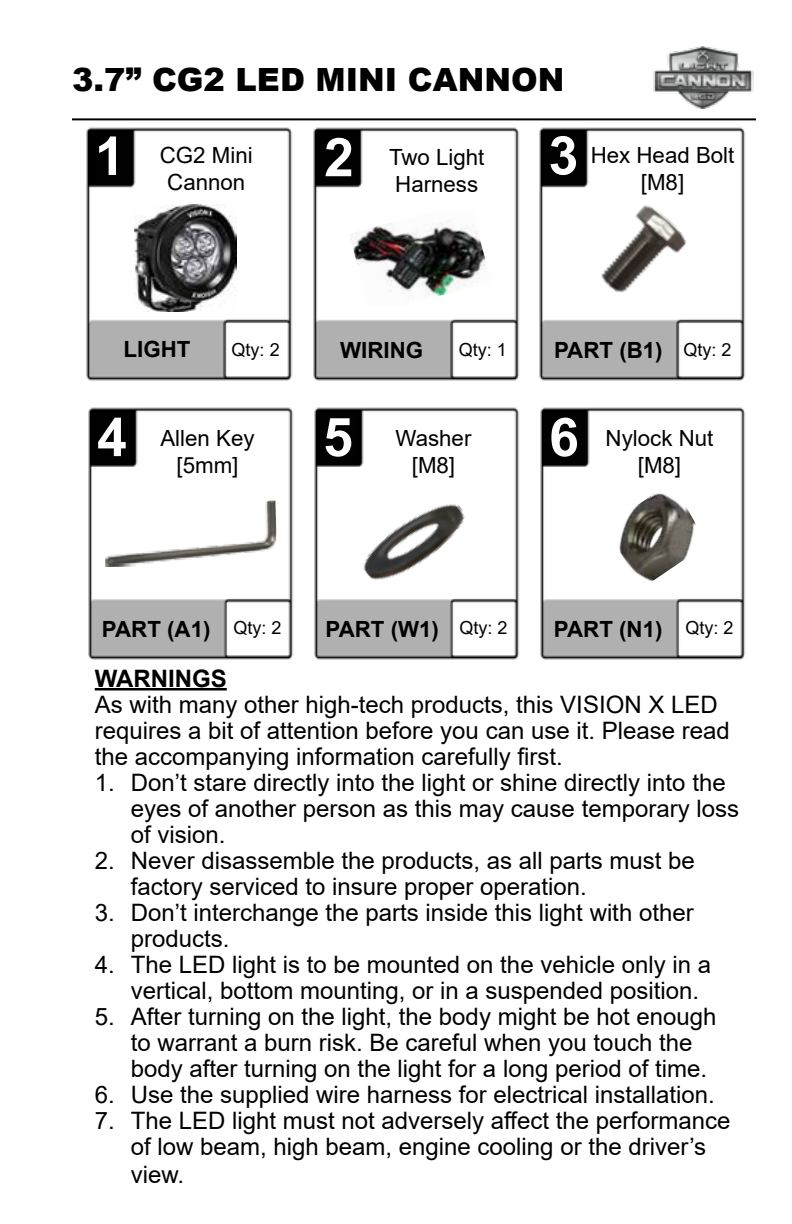
<style>
.page{position:relative;width:792px;height:1224px;background:#fff}
.page>*{position:absolute;margin:0;border:0;box-sizing:border-box;transform-origin:0 0}
.t1{font:700 53.6px "Arial";color:#fff}
.t2{font:900 32px "Arial";color:#000}
.t3{font:24px/26px "Arial";color:#000}
.t4{font:700 24px "Arial";color:#000}
.t5{font:22.4px/26.8px "Arial";color:#000;text-align:center}
.t6{font:700 22.4px "Arial";color:#000}
.t7{font:18px "Arial";color:#000}
.s1{font-weight:400;font-size:18px}
</style>
<div class="page">
<hr style="left:72px;top:118px;width:684px;height:2px;background:#000">
<img style="left:653px;top:46px;width:101px;height:63px">
<hr style="left:95px;top:688px;width:132px;height:2px;background:#000">
<img style="left:86px;top:127px;width:207px;height:254px">
<img style="left:88px;top:407px;width:206px;height:253px">
<img style="left:313px;top:127px;width:207px;height:254px">
<img style="left:539px;top:127px;width:207px;height:254px">
<img style="left:568px;top:186px;width:134px;height:137px">
<img style="left:104px;top:501px;width:173px;height:66px">
<img style="left:349px;top:210px;width:143px;height:95px">
<img style="left:314px;top:407px;width:206px;height:253px">
<img style="left:540px;top:407px;width:206px;height:253px">
<img style="left:359px;top:484px;width:111px;height:114px">
<img style="left:606px;top:482px;width:101px;height:107px">
<img style="left:134px;top:204px;width:103px;height:107px">
<h2 class="t2" style="left:72px;top:56px;width:494px">3.7” CG2 LED MINI CANNON</h2>
<h1 class="t1" style="left:95px;top:118px;width:31px">1</h1>
<h1 class="t1" style="left:324px;top:120px;width:31px">2</h1>
<h1 class="t1" style="left:549px;top:118px;width:31px">3</h1>
<p class="t5" style="left:160px;top:142px;width:94px">CG2 Mini<br>Cannon</p>
<p class="t5" style="left:389px;top:144px;width:97px;text-align:left">Two Light<br>Harness</p>
<p class="t5" style="left:591px;top:142px;width:145px">Hex Head Bolt [M8]</p>
<p class="t6" style="left:124px;top:333px;width:68px">LIGHT</p>
<p class="t6" style="left:340px;top:334px;width:85px">WIRING</p>
<p class="t7" style="left:232px;top:337px;width:50px">Qty: 2</p>
<p class="t7" style="left:459px;top:337px;width:50px">Qty: 1</p>
<p class="t6" style="left:554px;top:334px;width:179px">PART (B1) <span class="s1">Qty: 2</span></p>
<h1 class="t1" style="left:97px;top:400px;width:31px">4</h1>
<p class="t5" style="left:160px;top:425px;width:96px">Allen Key [5mm]</p>
<h1 class="t1" style="left:323px;top:399px;width:31px">5</h1>
<p class="t5" style="left:395px;top:425px;width:77px">Washer [M8]</p>
<h1 class="t1" style="left:549px;top:399px;width:31px">6</h1>
<p class="t5" style="left:606px;top:425px;width:109px">Nylock Nut [M8]</p>
<p class="t6" style="left:102px;top:613px;width:110px">PART (A1)</p>
<p class="t7" style="left:234px;top:615px;width:50px">Qty: 2</p>
<p class="t6" style="left:326px;top:613px;width:115px">PART (W1)</p>
<p class="t7" style="left:460px;top:615px;width:50px">Qty: 2</p>
<p class="t6" style="left:554px;top:613px;width:110px">PART (N1)</p>
<p class="t7" style="left:686px;top:615px;width:50px">Qty: 2</p>
<p class="t4" style="left:95px;top:661px;width:133px">WARNINGS</p>
<p class="t3" style="left:95px;top:691px;width:637px">As with many other high-tech products, this VISION X LED requires a bit of attention before you can use it. Please read the accompanying information carefully first.</p>
<p class="t3" style="left:131px;top:769px;width:610px;text-indent:-36px">1. Don’t stare directly into the light or shine directly into the eyes of another person as this may cause temporary loss of vision.</p>
<p class="t3" style="left:131px;top:847px;width:566px;text-indent:-36px">2. Never disassemble the products, as all parts must be factory serviced to insure proper operation.</p>
<p class="t3" style="left:131px;top:899px;width:564px;text-indent:-36px">3. Don’t interchange the parts inside this light with other products.</p>
<p class="t3" style="left:131px;top:951px;width:582px;text-indent:-36px">4. The LED light is to be mounted on the vehicle only in a vertical, bottom mounting, or in a suspended position.</p>
<p class="t3" style="left:131px;top:1003px;width:587px;text-indent:-36px">5. After turning on the light, the body might be hot enough to warrant a burn risk. Be careful when you touch the body after turning on the light for a long period of time.</p>
<p class="t3" style="left:95px;top:1081px;width:622px">6. Use the supplied wire harness for electrical installation.</p>
<p class="t3" style="left:95px;top:1107px;width:637px;text-align:center">7. The LED light must not adversely affect the performance of low beam, high beam, engine cooling or the driver’s</p>
<p class="t3" style="left:131px;top:1162px;width:55px">view.</p>
</div>
